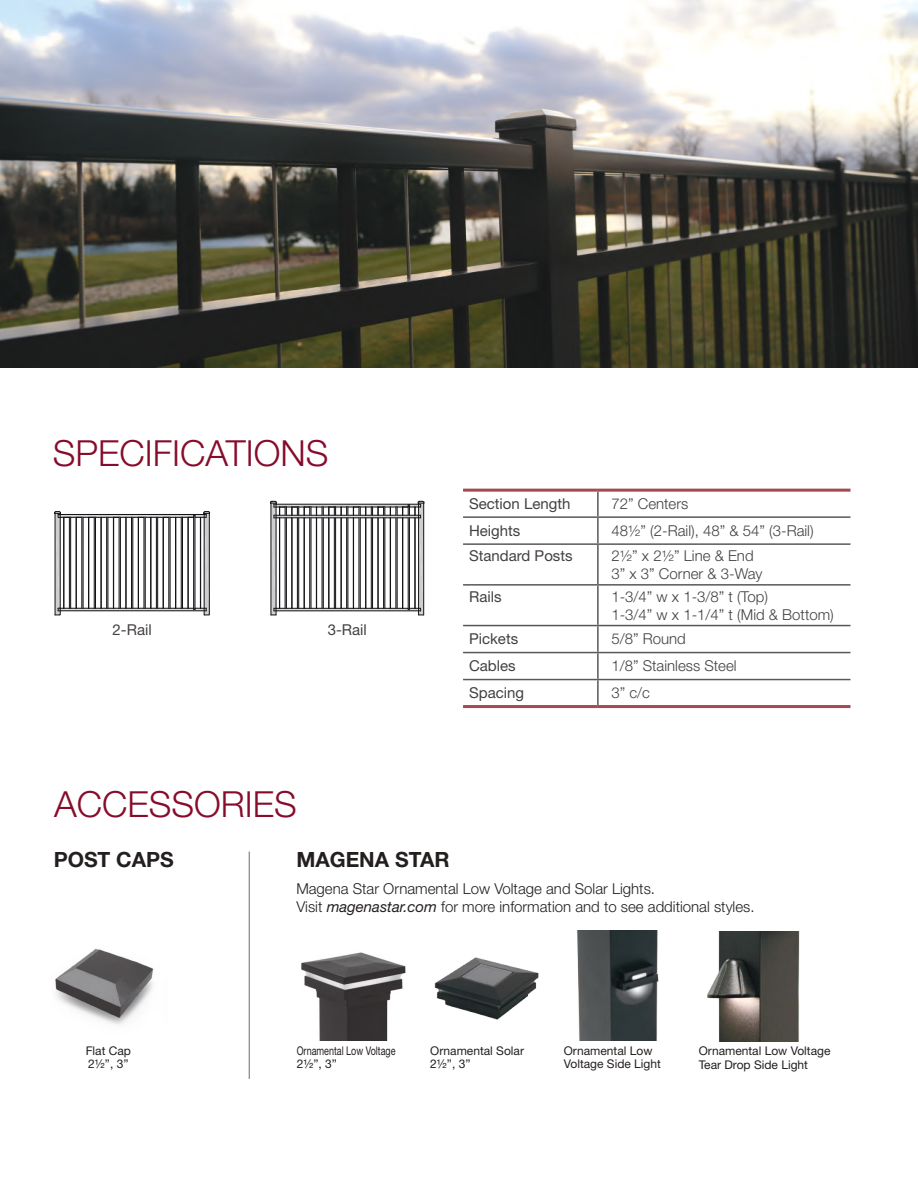
<style>
.page{position:relative;width:918px;height:1188px;background:#fff}
.page>*{position:absolute;margin:0;border:0;box-sizing:border-box;transform-origin:0 0}
.t1{font:300 36px "Helvetica Neue LT Std";color:#870c2b}
.t2{font:700 21px "Helvetica Neue LT Std";color:#241f1f}
.t3{font:300 15px/18px "Helvetica Neue LT Std";color:#444041}
.t4{font:300 15px/18px "Helvetica Neue LT Std";color:#241f1f}
.t5{font:15px "Helvetica Neue LT Std";color:#444041}
.t6{font:12px/13.5px "Helvetica Neue LT Std";color:#241f1f}
.t7{font:12px/13.5px "Helvetica Neue LT Std";color:#241f1f;scale:.75 1}
.s1{font-weight:400;font-style:italic}
</style>
<div class="page">
<hr style="left:249px;top:852px;width:1px;height:227px;background:#7b7b7e">
<img style="left:55px;top:949px;width:99px;height:76px">
<img style="left:301px;top:952px;width:105px;height:88px">
<img style="left:577px;top:930px;width:82px;height:110px">
<img style="left:707px;top:931px;width:93px;height:110px">
<img style="left:434px;top:957px;width:105px;height:63px">
<hr style="left:597px;top:492px;width:2px;height:24px;background:#5a5758">
<hr style="left:463px;top:516px;width:135px;height:2px;background:#5a5758">
<hr style="left:598px;top:516px;width:252px;height:2px;background:#5a5758">
<hr style="left:597px;top:518px;width:2px;height:25px;background:#5a5758">
<hr style="left:463px;top:543px;width:135px;height:2px;background:#5a5758">
<hr style="left:598px;top:543px;width:252px;height:2px;background:#5a5758">
<hr style="left:597px;top:545px;width:2px;height:39px;background:#5a5758">
<hr style="left:463px;top:584px;width:135px;height:2px;background:#5a5758">
<hr style="left:598px;top:584px;width:252px;height:2px;background:#5a5758">
<hr style="left:597px;top:586px;width:2px;height:39px;background:#5a5758">
<hr style="left:463px;top:625px;width:135px;height:1px;background:#5a5758">
<hr style="left:598px;top:625px;width:252px;height:1px;background:#5a5758">
<hr style="left:597px;top:626px;width:2px;height:26px;background:#5a5758">
<hr style="left:463px;top:652px;width:135px;height:1px;background:#5a5758">
<hr style="left:598px;top:652px;width:252px;height:1px;background:#5a5758">
<hr style="left:597px;top:653px;width:2px;height:26px;background:#5a5758">
<hr style="left:463px;top:679px;width:135px;height:1px;background:#5a5758">
<hr style="left:598px;top:679px;width:252px;height:1px;background:#5a5758">
<hr style="left:597px;top:680px;width:2px;height:25px;background:#5a5758">
<hr style="left:463px;top:489px;width:135px;height:3px;background:#a34950">
<hr style="left:598px;top:489px;width:252px;height:3px;background:#a34950">
<hr style="left:463px;top:705px;width:135px;height:3px;background:#a34950">
<hr style="left:598px;top:705px;width:252px;height:3px;background:#a34950">
<svg style="left:54px;top:511px;width:156px;height:105px"></svg>
<svg style="left:270px;top:501px;width:155px;height:115px"></svg>
<hr style="left:423px;top:503px;width:1px;height:112px;background:#121314">
<hr style="left:418px;top:503px;width:1px;height:112px;background:#121314">
<hr style="left:271px;top:503px;width:1px;height:112px;background:#121314">
<hr style="left:276px;top:503px;width:1px;height:112px;background:#121314">
<img style="left:0;top:0;width:918px;height:367px">
<h1 class="t1" style="left:53px;top:431px;width:277px">SPECIFICATIONS</h1>
<p class="t5" style="left:113px;top:621px;width:41px">2-Rail</p>
<p class="t5" style="left:328px;top:621px;width:41px">3-Rail</p>
<p class="t5" style="left:469px;top:495px;width:103px">Section Length</p>
<p class="t3" style="left:611px;top:494px;width:78px">72” Centers</p>
<p class="t5" style="left:469px;top:522px;width:53px">Heights</p>
<p class="t3" style="left:611px;top:521px;width:204px">48½” (2-Rail), 48” &amp; 54” (3-Rail)</p>
<p class="t5" style="left:469px;top:547px;width:105px">Standard Posts</p>
<p class="t3" style="left:611px;top:546px;width:153px">2½” x 2½” Line &amp; End<br>3” x 3” Corner &amp; 3-Way</p>
<p class="t5" style="left:469px;top:587px;width:34px">Rails</p>
<p class="t3" style="left:611px;top:587px;width:224px">1-3/4” w x 1-3/8” t (Top)<br>1-3/4” w x 1-1/4” t (Mid &amp; Bottom)</p>
<p class="t5" style="left:469px;top:630px;width:51px">Pickets</p>
<p class="t3" style="left:611px;top:630px;width:76px">5/8” Round</p>
<p class="t5" style="left:469px;top:657px;width:48px">Cables</p>
<p class="t3" style="left:611px;top:657px;width:127px">1/8” Stainless Steel</p>
<p class="t5" style="left:469px;top:684px;width:57px">Spacing</p>
<p class="t3" style="left:611px;top:684px;width:40px">3” c/c</p>
<h1 class="t1" style="left:54px;top:782px;width:244px">ACCESSORIES</h1>
<h2 class="t2" style="left:54px;top:846px;width:122px">POST CAPS</h2>
<h2 class="t2" style="left:296px;top:846px;width:155px">MAGENA STAR</h2>
<p class="t6" style="left:86px;top:1043px;width:47px">Flat Cap<br>2½”, 3”</p>
<p class="t4" style="left:296px;top:879px;width:460px">Magena Star Ornamental Low Voltage and Solar Lights.<br>Visit <span class="s1">magenastar.com</span> for more information and to see additional styles.</p>
<p class="t7" style="left:297px;top:1043px;width:133px">Ornamental Low Voltage<br>2½”, 3”</p>
<p class="t6" style="left:430px;top:1043px;width:95px">Ornamental Solar<br>2½”, 3”</p>
<p class="t6" style="left:564px;top:1043px;width:99px">Ornamental Low<br>Voltage Side Light</p>
<p class="t6" style="left:699px;top:1044px;width:133px">Ornamental Low Voltage<br>Tear Drop Side Light</p>
</div>
